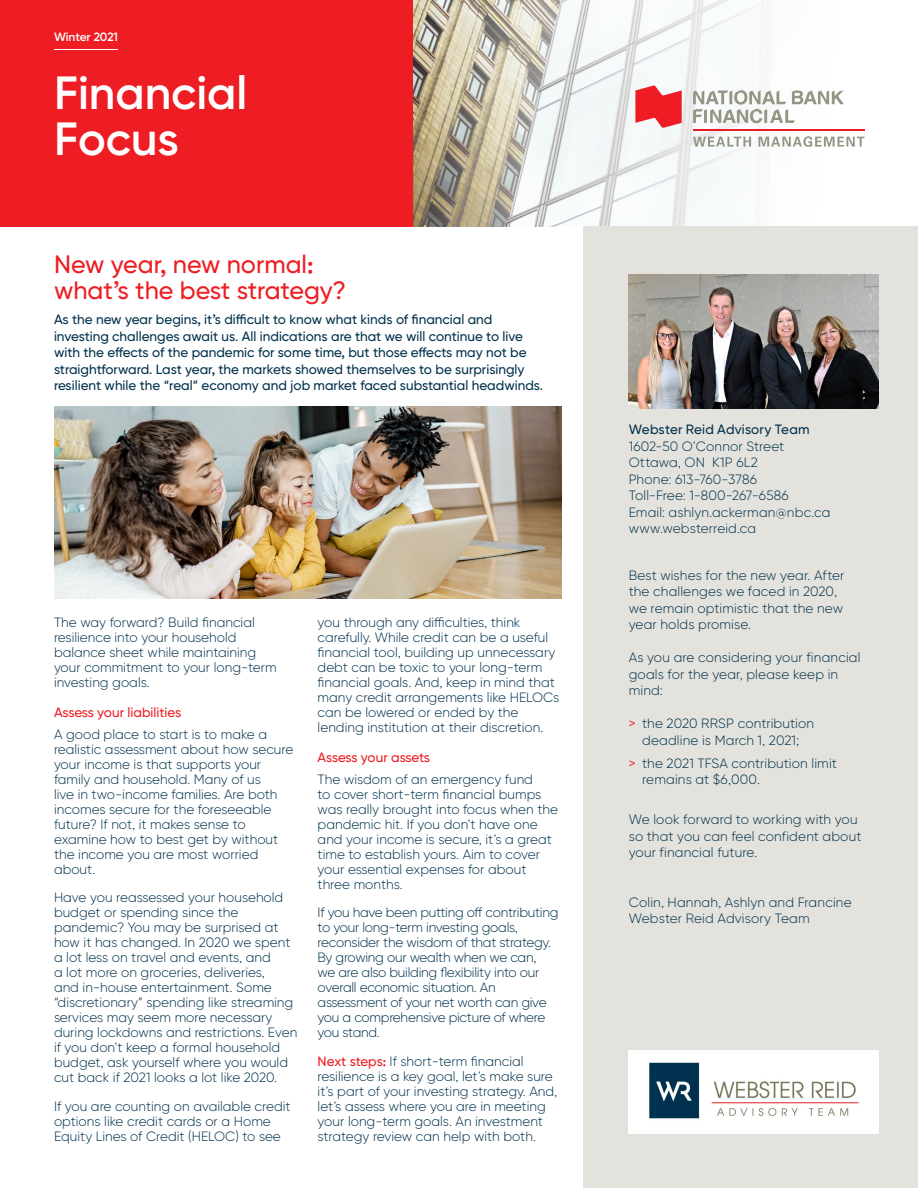
<style>
.page{position:relative;width:918px;height:1188px;background:#fff}
.page>*{position:absolute;margin:0;border:0;box-sizing:border-box;transform-origin:0 0}
.t1{font:600 46.5px/46.5px "Gilroy BN";color:#fff}
.t2{font:500 25.2px/25.5px "Gilroy BN";color:#ee1d23}
.FEU-_3__Title_1{font:300 13.5px/15px "Gilroy BN";color:#00314d}
.FEU-_3__Title_1-2{font:500 13.5px/16.5px "Gilroy BN";color:#00314d}
.FEU-_3__Title_1-3{font:300 13.5px/15px "Gilroy BN";letter-spacing:-.02em;color:#00314d}
.t3{font:600 12px "Gilroy BN";letter-spacing:-.01em;color:#fff}
.s1{font-weight:500;color:#ee1d23}
.s2{font-weight:400;color:#ee1d23}
</style>
<div class="page">
<div style="left:0;top:0;width:414px;height:226px;background:#ee1d23"></div>
<img style="left:414px;top:0;width:420px;height:226px">
<hr style="left:54px;top:49px;width:64px;height:1px;background:#fff">
<svg style="left:635px;top:86px;width:47px;height:42px"></svg>
<svg style="left:693px;top:137px;width:58px;height:10px"></svg>
<svg style="left:758px;top:136px;width:107px;height:11px"></svg>
<hr style="left:693px;top:129px;width:172px;height:1px;background:#ee1d23">
<svg style="left:693px;top:90px;width:151px;height:33px"></svg>
<img style="left:54px;top:407px;width:507px;height:191px">
<div style="left:583px;top:226px;width:335px;height:962px;background:#e4e2dc"></div>
<img style="left:629px;top:274px;width:249px;height:134px">
<img style="left:629px;top:1050px;width:249px;height:84px">
<p class="t3" style="left:54px;top:30px;width:66px">Winter 2021</p>
<p class="t1" style="left:54px;top:69px;width:195px">Financial<br>Focus</p>
<p class="t2" style="left:54px;top:251px;width:294px">New year, new normal: what’s the best strategy?</p>
<p class="FEU-_3__Title_1-2" style="left:54px;top:311px;width:491px">As the new year begins, it’s difficult to know what kinds of financial and investing challenges await us. All indications are that we will continue to live with the effects of the pandemic for some time, but those effects may not be straightforward. Last year, the markets showed themselves to be surprisingly resilient while the “real” economy and job market faced substantial headwinds.</p>
<p class="FEU-_3__Title_1" style="left:54px;top:615px;width:224px">The way forward? Build financial resilience into your household balance sheet while maintaining your commitment to your long-term investing goals.</p>
<p class="FEU-_3__Title_1" style="left:54px;top:701px;width:215px;line-height:21.8px"><span class="s1">Assess your liabilities<br></span>A good place to start is to make a</p>
<p class="FEU-_3__Title_1" style="left:54px;top:741px;width:241px">realistic assessment about how secure your income is that supports your family and household. Many of us<br>live in two-income families. Are both incomes secure for the foreseeable future? If not, it makes sense to examine how to best get by without the income you are most worried about.</p>
<p class="FEU-_3__Title_1" style="left:54px;top:890px;width:245px">Have you reassessed your household budget or spending since the pandemic? You may be surprised at how it has changed. In 2020 we spent a lot less on travel and events, and<br>a lot more on groceries, deliveries,<br>and in-house entertainment. Some “discretionary” spending like streaming services may seem more necessary during lockdowns and restrictions. Even if you don’t keep a formal household budget, ask yourself where you would cut back if 2021 looks a lot like 2020.</p>
<p class="FEU-_3__Title_1" style="left:54px;top:1098px;width:238px">If you are counting on available credit options like credit cards or a Home<br>Equity Lines of Credit (HELOC) to see</p>
<p class="FEU-_3__Title_1" style="left:318px;top:615px;width:243px">you through any difficulties, think carefully. While credit can be a useful financial tool, building up unnecessary debt can be toxic to your long-term financial goals. And, keep in mind that many credit arrangements like HELOCs can be lowered or ended by the lending institution at their discretion.</p>
<p class="FEU-_3__Title_1" style="left:318px;top:746px;width:217px;line-height:21.8px"><span class="s1">Assess your assets<br></span>The wisdom of an emergency fund</p>
<p class="FEU-_3__Title_1" style="left:318px;top:786px;width:242px">to cover short-term financial bumps was really brought into focus when the pandemic hit. If you don’t have one and your income is secure, it’s a great time to establish yours. Aim to cover your essential expenses for about three months.</p>
<p class="FEU-_3__Title_1-3" style="left:318px;top:905px;width:242px">If you have been putting off contributing to your long-term investing goals, reconsider the wisdom of that strategy.<br>By growing our wealth when we can,<br>we are also building flexibility into our overall economic situation. An assessment of your net worth can give you a comprehensive picture of where you stand.</p>
<p class="FEU-_3__Title_1" style="left:318px;top:1054px;width:241px"><span class="s1">Next steps:</span> If short-term financial resilience is a key goal, let’s make sure it’s part of your investing strategy. And, let’s assess where you are in meeting your long-term goals. An investment strategy review can help with both.</p>
<p class="FEU-_3__Title_1-2" style="left:629px;top:421px;width:182px">Webster Reid Advisory Team</p>
<p class="FEU-_3__Title_1" style="left:629px;top:438px;width:157px">1602-50 O’Connor Street</p>
<p class="FEU-_3__Title_1" style="left:629px;top:455px;width:131px">Ottawa, ON K1P 6L2</p>
<p class="FEU-_3__Title_1" style="left:629px;top:471px;width:130px">Phone: 613-760-3786</p>
<p class="FEU-_3__Title_1" style="left:629px;top:488px;width:162px">Toll-Free: 1-800-267-6586</p>
<p class="FEU-_3__Title_1" style="left:629px;top:504px;width:203px">Email: ashlyn.ackerman@nbc.ca</p>
<p class="FEU-_3__Title_1" style="left:629px;top:521px;width:129px">www.websterreid.ca</p>
<p class="FEU-_3__Title_1" style="left:629px;top:567px;width:217px;line-height:16.5px">Best wishes for the new year. After the challenges we faced in 2020, we remain optimistic that the new year holds promise.</p>
<p class="FEU-_3__Title_1" style="left:629px;top:649px;width:233px;line-height:16.5px">As you are considering your financial goals for the year, please keep in mind:</p>
<p class="FEU-_3__Title_1" style="left:629px;top:715px;width:187px;line-height:16.5px;text-align:center"><span class="s2">&gt;</span> the 2020 RRSP contribution deadline is March 1, 2021;</p>
<p class="FEU-_3__Title_1" style="left:642px;top:755px;width:196px;line-height:16.5px;text-indent:-14px"><span class="s2">&gt;</span> the 2021 TFSA contribution limit remains at $6,000.</p>
<p class="FEU-_3__Title_1" style="left:629px;top:811px;width:234px;line-height:16.5px">We look forward to working with you so that you can feel confident about your financial future.</p>
<p class="FEU-_3__Title_1" style="left:629px;top:894px;width:224px">Colin, Hannah, Ashlyn and Francine</p>
<p class="FEU-_3__Title_1" style="left:629px;top:911px;width:182px">Webster Reid Advisory Team</p>
</div>
